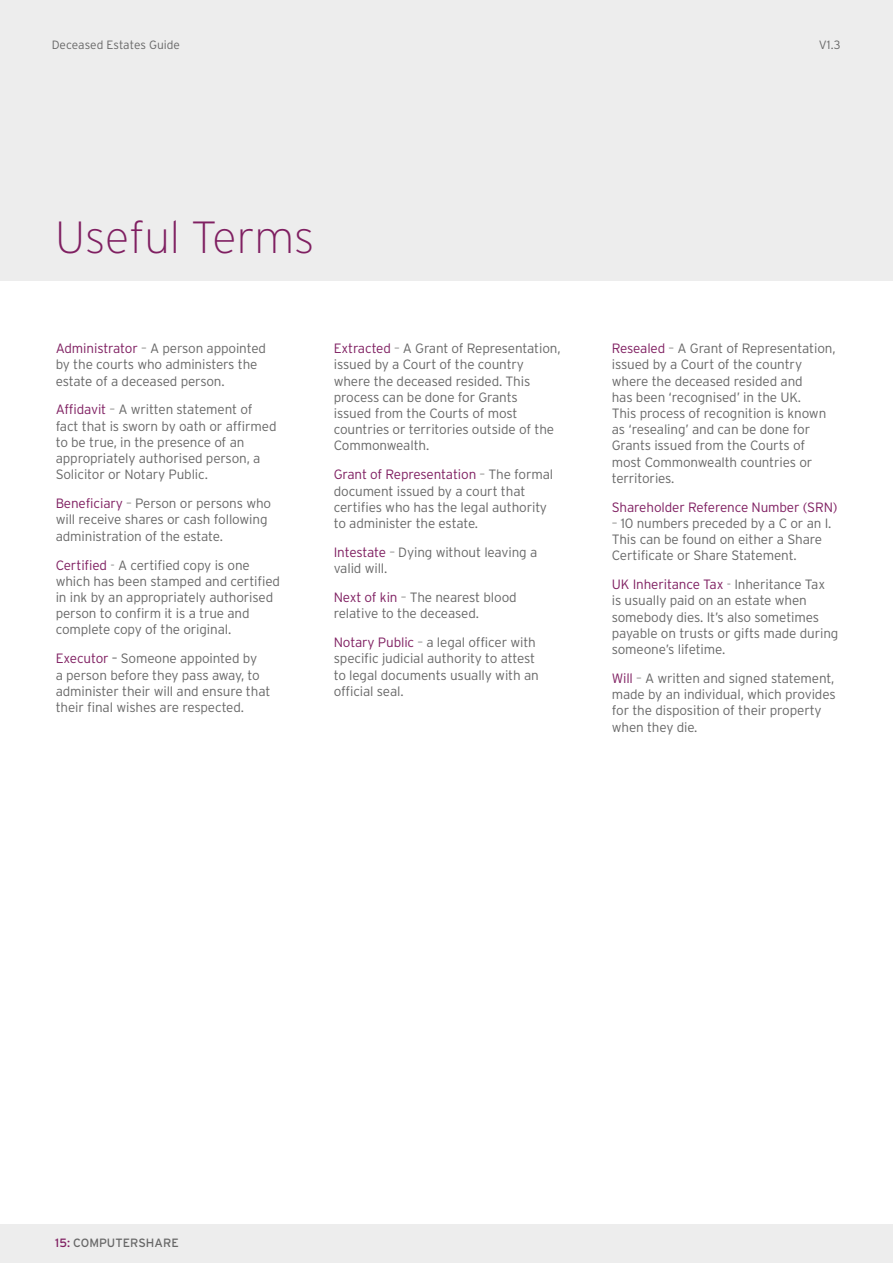
<style>
.page{position:relative;width:893px;height:1263px;background:#fff}
.page>*{position:absolute;margin:0;border:0;box-sizing:border-box;transform-origin:0 0}
.t1{font:200 45px "Interstate";color:#7f1f61}
.t2{font:300 13.5px/16.2px "Interstate";letter-spacing:-.01em;color:#686868}
.t3{font:300 13.5px "Interstate";letter-spacing:-.01em;color:#7f1f61}
.t4{font:300 12px "Interstate";color:#686868}
.t5{font:12px "Interstate";color:#686868}
.s1{color:#7f1f61}
.s2{color:#969695}
</style>
<div class="page">
<div style="left:0;top:1225px;width:893px;height:38px;background:#ededed"></div>
<div style="left:0;top:0;width:893px;height:281px;background:#ededed"></div>
<p class="t4" style="left:52px;top:38px;width:130px">Deceased Estates Guide</p>
<p class="t4" style="left:819px;top:38px;width:23px">V1.3</p>
<h1 class="t1" style="left:55px;top:213px;width:260px">Useful Terms</h1>
<p class="t2" style="left:56px;top:340px;width:212px"><span class="s1">Administrator</span> <span class="s2">–</span> A person appointed by the courts who administers the estate of a deceased person.</p>
<p class="t2" style="left:56px;top:401px;width:222px"><span class="s1">Affidavit</span> <span class="s2">–</span> A written statement of fact that is sworn by oath or affirmed to be true, in the presence of an appropriately authorised person, a Solicitor or Notary Public.</p>
<p class="t2" style="left:56px;top:495px;width:217px"><span class="s1">Beneficiary</span> <span class="s2">–</span> Person or persons who will receive shares or cash following administration of the estate.</p>
<p class="t2" style="left:56px;top:557px;width:226px"><span class="s1">Certified</span> <span class="s2">-</span> A certified copy is one which has been stamped and certified in ink by an appropriately authorised person to confirm it is a true and complete copy of the original.</p>
<p class="t2" style="left:56px;top:650px;width:216px"><span class="s1">Executor</span> – Someone appointed by<br>a person before they pass away, to administer their will and ensure that their final wishes are respected.</p>
<p class="t2" style="left:334px;top:340px;width:228px"><span class="s1">Extracted</span> <span class="s2">–</span> A Grant of Representation, issued by a Court of the country where the deceased resided. This process can be done for Grants<br>issued from the Courts of most countries or territories outside of the<br>Commonwealth.</p>
<p class="t2" style="left:334px;top:466px;width:221px"><span class="s1">Grant of Representation</span> <span class="s2">–</span> The formal document issued by a court that certifies who has the legal authority to administer the estate.</p>
<p class="t2" style="left:334px;top:544px;width:205px"><span class="s1">Intestate</span> <span class="s2">–</span> Dying without leaving a valid will.</p>
<p class="t2" style="left:334px;top:589px;width:184px"><span class="s1">Next of kin</span> <span class="s2">–</span> The nearest blood relative to the deceased.</p>
<p class="t2" style="left:334px;top:634px;width:207px"><span class="s1">Notary Public</span> <span class="s2">–</span> a legal officer with specific judicial authority to attest to legal documents usually with an official seal.</p>
<p class="t2" style="left:612px;top:340px;width:225px"><span class="s1">Resealed</span> <span class="s2">–</span> A Grant of Representation, issued by a Court of the country where the deceased resided and<br>has been ‘recognised’ in the UK.<br>This process of recognition is known as ‘resealing’ and can be done for<br>Grants issued from the Courts of most Commonwealth countries or territories.</p>
<p class="t3" style="left:612px;top:499px;width:227px">Shareholder Reference Number (SRN)</p>
<p class="t2" style="left:612px;top:515px;width:221px"><span class="s2">–</span> 10 numbers preceded by a C or an I.<br>This can be found on either a Share<br>Certificate or Share Statement.</p>
<p class="t2" style="left:612px;top:576px;width:228px"><span class="s1">UK Inheritance Tax</span> <span class="s2">-</span> Inheritance Tax<br>is usually paid on an estate when somebody dies. It’s also sometimes payable on trusts or gifts made during someone’s lifetime.</p>
<p class="t2" style="left:612px;top:670px;width:225px"><span class="s1">Will</span> <span class="s2">–</span> A written and signed statement, made by an individual, which provides for the disposition of their property when they die.</p>
<p class="t5" style="left:55px;top:1236px;width:125px"><span class="s1">15:</span> COMPUTERSHARE</p>
</div>
